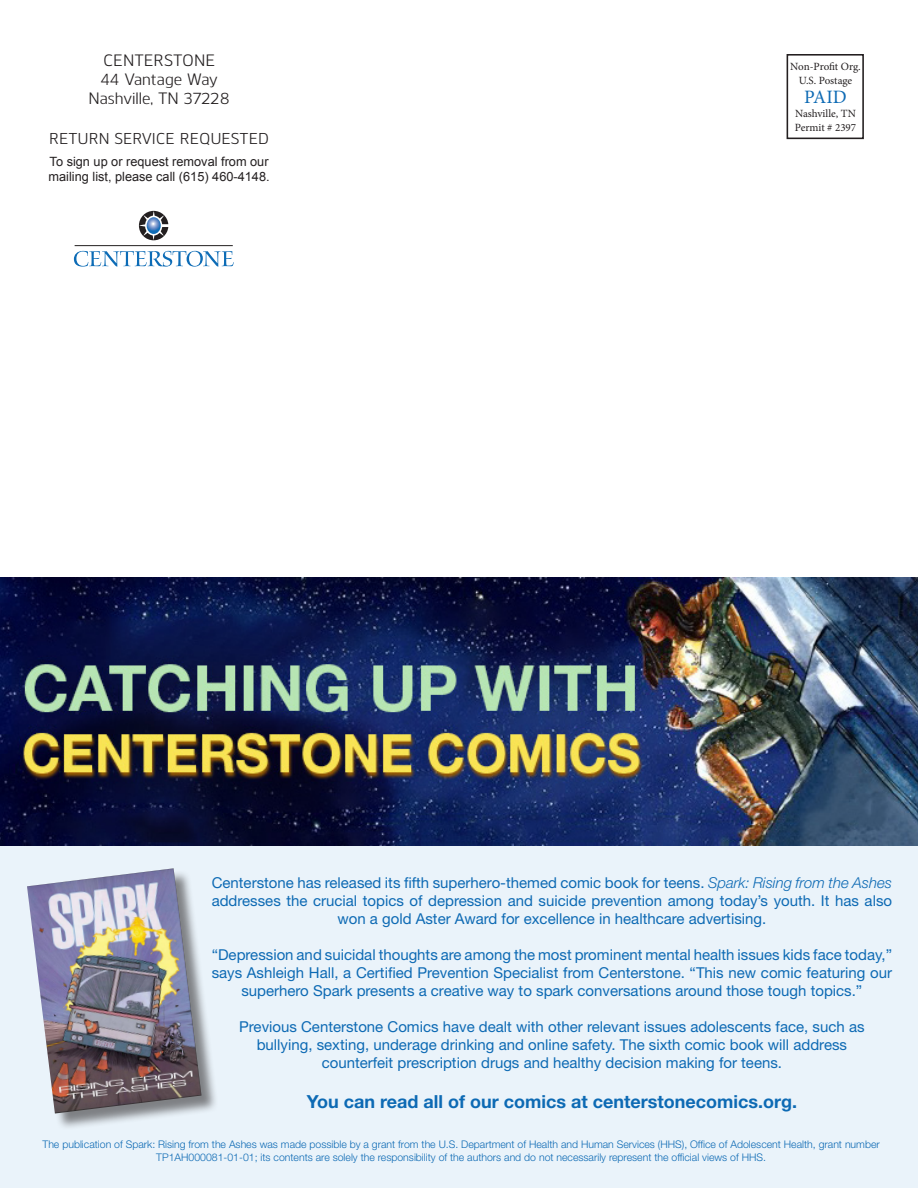
<style>
.page{position:relative;width:918px;height:1188px;background:#fff}
.page>*{position:absolute;margin:0;border:0;box-sizing:border-box;transform-origin:0 0}
.basic_article_reg_le{font:18.9px "Minion Pro";color:#0d6ab4}
.News_Notes_Captions{font:700 18px "Helvetica Neue LT Pro";color:#0d6ab4}
.basic_article_reg_le-2{font:16.5px "Kobern";color:#231f20}
.basic_article_reg_le-3{font:15.75px "Kobern";color:#231f20}
.News_Notes_Captions-2{font:15px/18px "Helvetica Neue LT Pro";color:#0d6ab4;text-align:center}
.basic_article_reg_le-4{font:12.75px/15.3px "Arial";color:#231f20}
.basic_article_reg_le-5{font:11.1px/14.2px "Minion Pro";letter-spacing:-.005em;color:#231f20}
.News_Notes_Captions-3{font:300 10.5px/12.6px "Helvetica Neue LT Pro";color:#0d6ab4;text-align:center}
.s1{font-weight:300;font-style:italic}
</style>
<div class="page">
<div style="left:0;top:608px;width:918px;height:580px;background:#eaf3fa"></div>
<div style="left:787px;top:54px;width:77px;height:85px;border:2px solid #231f20"></div>
<svg style="left:139px;top:211px;width:29px;height:29px"></svg>
<svg style="left:74px;top:251px;width:160px;height:16px"></svg>
<hr style="left:75px;top:245px;width:158px;height:1px;background:#231f20">
<img style="left:0;top:578px;width:918px;height:267px">
<div style="left:29px;top:870px;width:190px;height:261px;background:#231f20;opacity:.54"></div>
<img style="left:27px;top:868px;width:175px;height:246px">
<p class="basic_article_reg_le-2" style="left:103px;top:50px;width:114px">CENTERSTONE</p>
<p class="basic_article_reg_le-2" style="left:100px;top:69px;width:119px">44 Vantage Way</p>
<p class="basic_article_reg_le-2" style="left:88px;top:88px;width:143px">Nashville, TN 37228</p>
<p class="basic_article_reg_le-3" style="left:49px;top:128px;width:221px">RETURN SERVICE REQUESTED</p>
<p class="basic_article_reg_le-4" style="left:49px;top:154px;width:223px">To sign up or request removal from our mailing list, please call (615) 460-4148.</p>
<p class="basic_article_reg_le-5" style="left:790px;top:59px;width:72px">Non-Profit Org.</p>
<p class="basic_article_reg_le-5" style="left:799px;top:73px;width:55px">U.S. Postage</p>
<p class="basic_article_reg_le" style="left:804px;top:84px;width:44px">PAID</p>
<p class="basic_article_reg_le-5" style="left:795px;top:106px;width:63px">Nashville, TN<br>Permit # 2397</p>
<p class="News_Notes_Captions-2" style="left:212px;top:874px;width:682px">Centerstone has released its fifth superhero-themed comic book for teens. <span class="s1">Spark: Rising from the Ashes </span>addresses the crucial topics of depression and suicide prevention among today’s youth. It has also won a gold Aster Award for excellence in healthcare advertising.</p>
<p class="News_Notes_Captions-2" style="left:212px;top:946px;width:682px">“Depression and suicidal thoughts are among the most prominent mental health issues kids face today,” says Ashleigh Hall, a Certified Prevention Specialist from Centerstone. “This new comic featuring our superhero Spark presents a creative way to spark conversations around those tough topics.”</p>
<p class="News_Notes_Captions-2" style="left:239px;top:1018px;width:627px">Previous Centerstone Comics have dealt with other relevant issues adolescents face, such as</p>
<p class="News_Notes_Captions-2" style="left:257px;top:1036px;width:592px">bullying, sexting, underage drinking and online safety. The sixth comic book will address</p>
<p class="News_Notes_Captions-2" style="left:322px;top:1054px;width:462px">counterfeit prescription drugs and healthy decision making for teens.</p>
<p class="News_Notes_Captions" style="left:307px;top:1090px;width:492px">You can read all of our comics at centerstonecomics.org.</p>
<p class="News_Notes_Captions-3" style="left:43px;top:1138px;width:839px">The publication of Spark: Rising from the Ashes was made possible by a grant from the U.S. Department of Health and Human Services (HHS), Office of Adolescent Health, grant number<br>TP1AH000081-01-01; its contents are solely the responsibility of the authors and do not necessarily represent the official views of HHS.</p>
</div>
